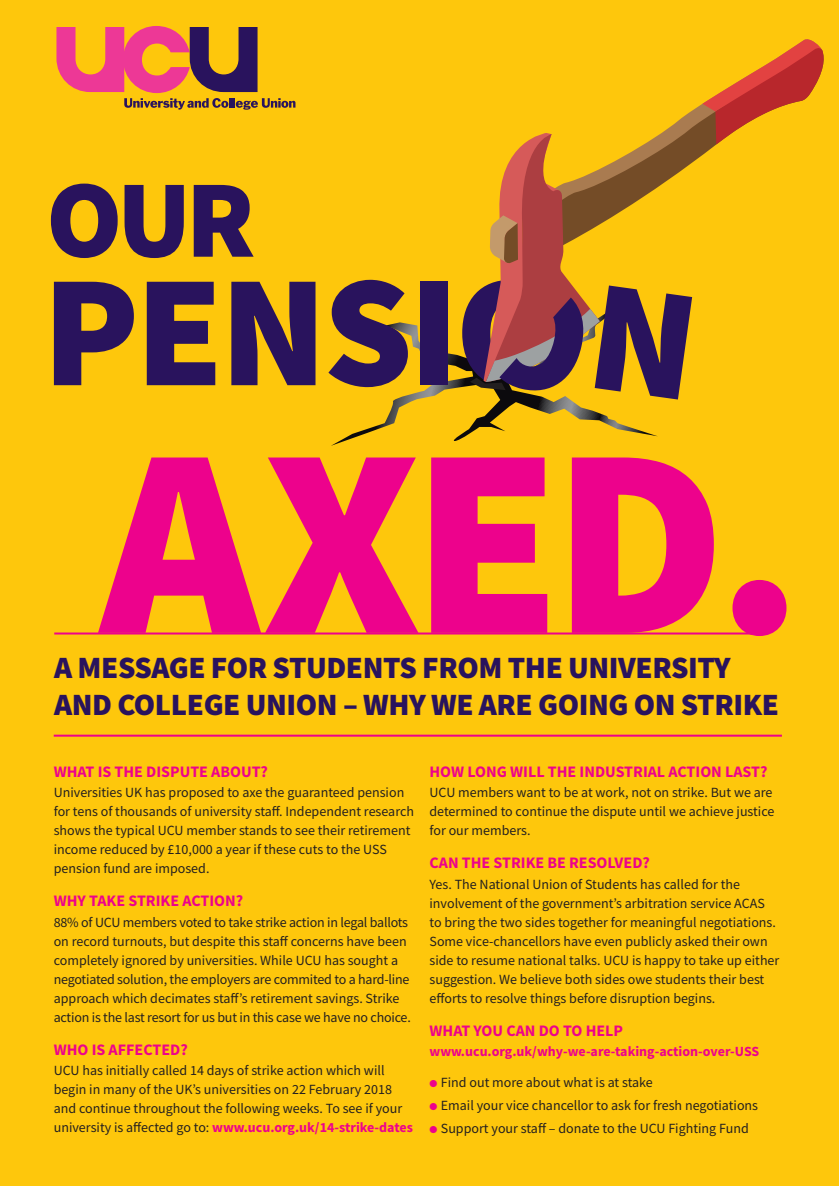
<style>
.page{position:relative;width:839px;height:1186px;background:#fff}
.page>*{position:absolute;margin:0;border:0;box-sizing:border-box;transform-origin:0 0}
.t1{font:900 269.7px "Source Sans Pro";color:#ed028c}
.t2{font:900 110.4px "Source Sans Pro";color:#29135d}
.t3{font:900 31px/37px "Source Sans Pro";letter-spacing:-.015em;color:#29135d}
.t4{font:700 16px "Source Sans Pro";color:#ed028c}
.t5{font:14px/19px "Source Sans Pro";color:#231f20}
.t6{font:700 14px "Source Sans Pro";color:#ed028c}
.s1{font-weight:700;color:#ed028c}
.s2{color:#ed028c}
</style>
<div class="page">
<div style="left:0;top:0;width:838px;height:1186px;background:#fec70c"></div>
<svg style="left:54px;top:282px;width:80px;height:103px"></svg>
<svg style="left:147px;top:282px;width:68px;height:103px"></svg>
<svg style="left:231px;top:282px;width:84px;height:103px"></svg>
<svg style="left:662px;top:104px;width:55px;height:60px"></svg>
<svg style="left:702px;top:39px;width:121px;height:105px"></svg>
<svg style="left:328px;top:133px;width:363px;height:313px"></svg>
<svg style="left:56px;top:26px;width:239px;height:84px"></svg>
<hr style="left:54px;top:632px;width:700px;height:2px;background:#ed028c">
<hr style="left:54px;top:735px;width:727px;height:2px;background:#ed028c">
<h2 class="t2" style="left:46px;top:144px;width:211px">OUR</h2>
<h1 class="t1" style="left:101px;top:357px;width:703px">AXED.</h1>
<h3 class="t3" style="left:54px;top:649px;width:726px">A MESSAGE FOR STUDENTS FROM THE UNIVERSITY<br>AND COLLEGE UNION – WHY WE ARE GOING ON STRIKE</h3>
<p class="t4" style="left:54px;top:760px;width:216px">WHAT IS THE DISPUTE ABOUT?</p>
<p class="t5" style="left:54px;top:783px;width:361px">Universities UK has proposed to axe the guaranteed pension for tens of thousands of university staff. Independent research shows the typical UCU member stands to see their retirement income reduced by £10,000 a year if these cuts to the USS pension fund are imposed.</p>
<p class="t4" style="left:54px;top:890px;width:191px">WHY TAKE STRIKE ACTION?</p>
<p class="t5" style="left:54px;top:912px;width:358px">88% of UCU members voted to take strike action in legal ballots on record turnouts, but despite this staff concerns have been completely ignored by universities. While UCU has sought a negotiated solution, the employers are commited to a hard-line approach which decimates staff’s retirement savings. Strike action is the last resort for us but in this case we have no choice.</p>
<p class="t4" style="left:54px;top:1039px;width:135px">WHO IS AFFECTED?</p>
<p class="t5" style="left:54px;top:1061px;width:360px">UCU has initially called 14 days of strike action which will begin in many of the UK’s universities on 22 February 2018 and continue throughout the following weeks. To see if your university is affected go to: <span class="s1">www.ucu.org.uk/14-strike-dates</span></p>
<p class="t4" style="left:429px;top:760px;width:339px">HOW LONG WILL THE INDUSTRIAL ACTION LAST?</p>
<p class="t5" style="left:429px;top:783px;width:346px">UCU members want to be at work, not on strike. But we are determined to continue the dispute until we achieve justice for our members.</p>
<p class="t4" style="left:429px;top:852px;width:222px">CAN THE STRIKE BE RESOLVED?</p>
<p class="t5" style="left:429px;top:874px;width:351px">Yes. The National Union of Students has called for the involvement of the government’s arbitration service ACAS to bring the two sides together for meaningful negotiations.<br>Some vice-chancellors have even publicly asked their own side to resume national talks. UCU is happy to take up either suggestion. We believe both sides owe students their best efforts to resolve things before disruption begins.</p>
<p class="t4" style="left:429px;top:1020px;width:195px">WHAT YOU CAN DO TO HELP</p>
<p class="t6" style="left:429px;top:1042px;width:331px">www.ucu.org.uk/why-we-are-taking-action-over-USS</p>
<p class="t5" style="left:429px;top:1072px;width:225px"><span class="s2">●</span> Find out more about what is at stake</p>
<p class="t5" style="left:429px;top:1096px;width:330px"><span class="s2">●</span> Email your vice chancellor to ask for fresh negotiations</p>
<p class="t5" style="left:429px;top:1119px;width:321px"><span class="s2">●</span> Support your staff – donate to the UCU Fighting Fund</p>
</div>
